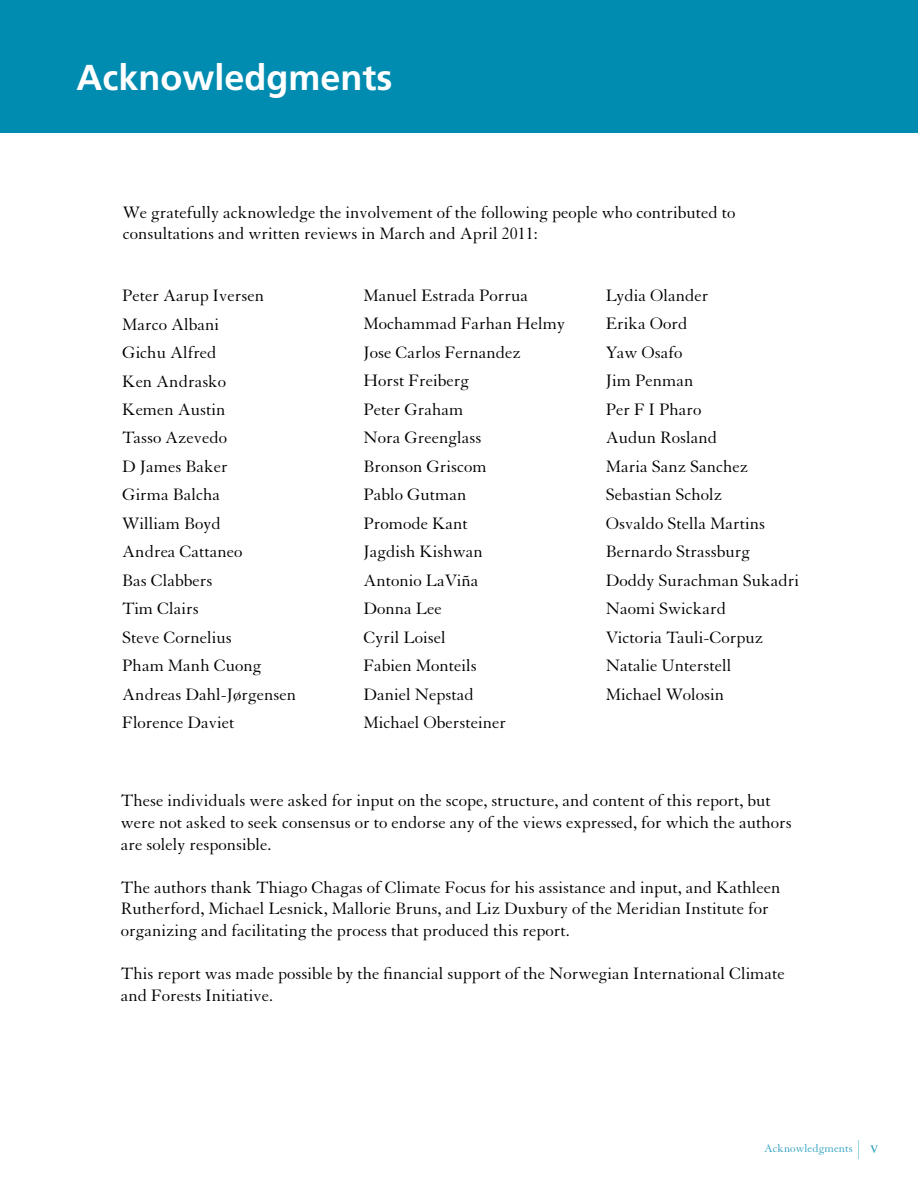
<style>
.page{position:relative;width:918px;height:1188px;background:#fff}
.page>*{position:absolute;margin:0;border:0;box-sizing:border-box;transform-origin:0 0}
.t1{font:700 36px "Frutiger";color:#fff}
.t2{font:18px/28.5px "Granjon LT Std";color:#000}
.t3{font:12px "Granjon LT Std";color:#33a2c0}
.s1{font-family:"Times";font-size:16.5px}
</style>
<div class="page">
<svg style="left:858px;top:1140px;width:1px;height:19px"></svg>
<div style="left:0;top:0;width:918px;height:132px;background:#008bb0"></div>
<h1 class="t1" style="left:77px;top:56px;width:318px">Acknowledgments</h1>
<p class="t2" style="left:123px;top:202px;width:614px;line-height:21.6px">We gratefully acknowledge the involvement of the following people who contributed to consultations and written reviews in March and April 2011:</p>
<p class="t2" style="left:122px;top:282px;width:175px">Peter Aarup Iversen<br>Marco Albani<br>Gichu Alfred<br>Ken Andrasko<br>Kemen Austin<br>Tasso Azevedo<br>D James Baker<br>Girma Balcha<br>William Boyd<br>Andrea Cattaneo<br>Bas Clabbers<br>Tim Clairs<br>Steve Cornelius<br>Pham Manh Cuong<br>Andreas Dahl-Jørgensen<br>Florence Daviet</p>
<p class="t2" style="left:364px;top:282px;width:203px">Manuel Estrada Porrua<br>Mochammad Farhan Helmy<br>Jose Carlos Fernandez<br>Horst Freiberg<br>Peter Graham<br>Nora Greenglass<br>Bronson Griscom<br>Pablo Gutman<br>Promode Kant<br>Jagdish Kishwan<br>Antonio LaViña<br>Donna Lee<br>Cyril Loisel<br>Fabien Monteils<br>Daniel Nepstad<br>Michael Obersteiner</p>
<p class="t2" style="left:606px;top:281px;width:195px">Lydia Olander<br>Erika Oord<br>Yaw Osafo<br>Jim Penman<br>Per F I Pharo<br>Audun Rosland<br>Maria Sanz Sanchez<br>Sebastian Scholz<br>Osvaldo Stella Martins<br>Bernardo Strassburg<br>Doddy Surachman Sukadri<br>Naomi Swickard<br>Victoria Tauli-Corpuz<br>Natalie Unterstell<br>Michael Wolosin</p>
<p class="t2" style="left:121px;top:790px;width:673px;line-height:21.6px">These individuals were asked for input on the scope, structure, and content of this report, but were not asked to seek consensus or to endorse any of the views expressed, for which the authors are solely responsible.</p>
<p class="t2" style="left:121px;top:877px;width:661px;line-height:21.6px">The authors thank Thiago Chagas of Climate Focus for his assistance and input, and Kathleen<br>Rutherford, Michael Lesnick, Mallorie Bruns, and Liz Duxbury of the Meridian Institute for organizing and facilitating the process that produced this report.</p>
<p class="t2" style="left:121px;top:963px;width:666px;line-height:21.6px">This report was made possible by the financial support of the Norwegian International Climate and Forests Initiative.</p>
<p class="t3" style="left:764px;top:1142px;width:116px">Acknowledgments <span class="s1">v</span></p>
</div>
